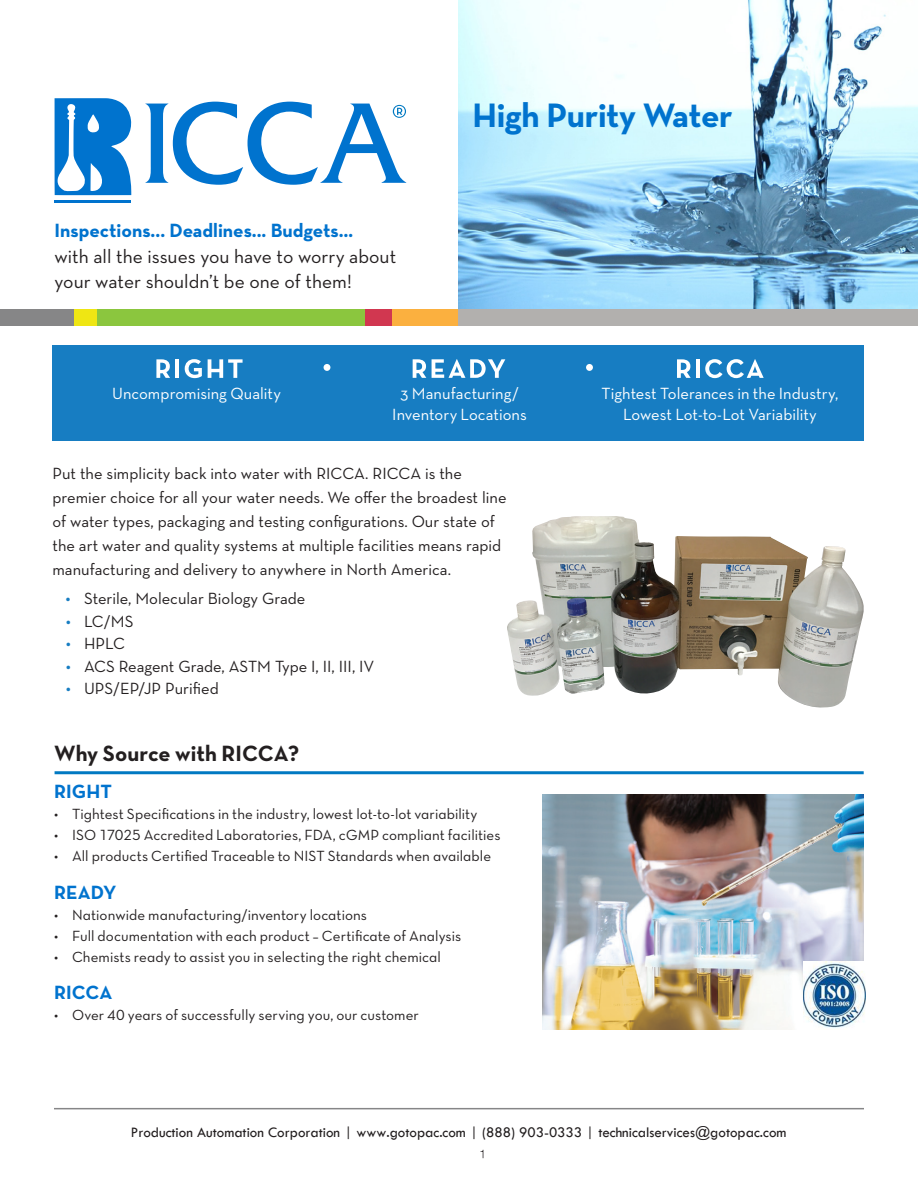
<style>
.page{position:relative;width:918px;height:1188px;background:#fff}
.page>*{position:absolute;margin:0;border:0;box-sizing:border-box;transform-origin:0 0}
.t1{font:700 34.5px "Neutra Text";letter-spacing:-.01em;color:#0073ce}
.t2{font:700 22.5px "Neutra Text TF";letter-spacing:.005em;color:#231f20}
.t3{font:19.5px/25.5px "Neutra Text";color:#231f20}
.t4{font:700 19.5px "Neutra Text";color:#0073ce}
.t5{font:700 19.5px "Neutra Text TF";letter-spacing:.01em;color:#0073ce}
.t6{font:16.5px/24px "Neutra Text";color:#231f20}
.t7{font:16.5px/21px "Neutra Text TF";color:#fff;text-align:center}
.t8{font:15px "Neutra Text TF Book Alt";letter-spacing:.005em;color:#231f20}
.t9{font:15px "Tw Cen";color:#221e1f}
.s1{font-weight:700;color:#177dc2}
</style>
<div class="page">
<div style="left:52px;top:345px;width:812px;height:96px;background:#177dc2"></div>
<svg style="left:156px;top:359px;width:14px;height:19px"></svg>
<hr style="left:175px;top:359px;width:4px;height:19px;background:#fff">
<svg style="left:185px;top:359px;width:17px;height:19px"></svg>
<svg style="left:208px;top:359px;width:35px;height:19px"></svg>
<div style="left:324px;top:364px;width:6px;height:7px;background:#fff;border-radius:50%"></div>
<svg style="left:413px;top:359px;width:13px;height:19px"></svg>
<svg style="left:432px;top:359px;width:73px;height:19px"></svg>
<div style="left:586px;top:364px;width:7px;height:7px;background:#fff;border-radius:50%"></div>
<svg style="left:677px;top:359px;width:14px;height:19px"></svg>
<hr style="left:696px;top:359px;width:4px;height:19px;background:#fff">
<svg style="left:705px;top:359px;width:59px;height:19px"></svg>
<hr style="left:55px;top:771px;width:809px;height:3px;background:#0079c2">
<img style="left:542px;top:795px;width:322px;height:234px">
<div style="left:0;top:309px;width:918px;height:16px;background:#868687"></div>
<div style="left:74px;top:309px;width:647px;height:16px;background:#efe613"></div>
<div style="left:97px;top:309px;width:612px;height:16px;background:#8bc63e"></div>
<div style="left:365px;top:309px;width:553px;height:16px;background:#d13750"></div>
<div style="left:393px;top:309px;width:525px;height:16px;background:#fbb03f"></div>
<div style="left:459px;top:309px;width:459px;height:16px;background:#b2b0ae"></div>
<img style="left:507px;top:516px;width:357px;height:192px">
<svg style="left:55px;top:98px;width:77px;height:97px"></svg>
<hr style="left:55px;top:200px;width:76px;height:2px;background:#0073ce">
<svg style="left:145px;top:102px;width:261px;height:83px"></svg>
<img style="left:458px;top:0;width:460px;height:309px">
<img style="left:803px;top:961px;width:62px;height:68px">
<hr style="left:54px;top:1108px;width:810px;height:1px;background:#868687">
<p class="t4" style="left:55px;top:218px;width:300px">Inspections... Deadlines... Budgets…</p>
<p class="t3" style="left:55px;top:243px;width:343px">with all the issues you have to worry about your water shouldn’t be one of them!</p>
<p class="t1" style="left:472px;top:94px;width:262px">High Purity Water</p>
<p class="t7" style="left:112px;top:382px;width:170px">Uncompromising Quality</p>
<p class="t7" style="left:400px;top:382px;width:121px">3 Manufacturing/</p>
<p class="t7" style="left:392px;top:403px;width:136px">Inventory Locations</p>
<p class="t6" style="left:52px;top:461px;width:456px">Put the simplicity back into water with RICCA. RICCA is the premier choice for all your water needs. We offer the broadest line of water types, packaging and testing configurations. Our state of the art water and quality systems at multiple facilities means rapid manufacturing and delivery to anywhere in North America.</p>
<p class="t6" style="left:66px;top:587px;width:241px"><span class="s1">•</span> Sterile, Molecular Biology Grade</p>
<p class="t6" style="left:66px;top:609px;width:69px"><span class="s1">•</span> LC/MS</p>
<p class="t6" style="left:66px;top:632px;width:61px"><span class="s1">•</span> HPLC</p>
<p class="t6" style="left:66px;top:654px;width:310px"><span class="s1">•</span> ACS Reagent Grade, ASTM Type I, II, III, IV</p>
<p class="t6" style="left:66px;top:677px;width:154px"><span class="s1">•</span> UPS/EP/JP Purified</p>
<p class="t2" style="left:54px;top:739px;width:247px">Why Source with RICCA?</p>
<p class="t5" style="left:54px;top:780px;width:60px">RIGHT</p>
<p class="t8" style="left:54px;top:805px;width:425px">• Tightest Specifications in the industry, lowest lot-to-lot variability</p>
<p class="t8" style="left:54px;top:826px;width:448px">• ISO 17025 Accredited Laboratories, FDA, cGMP compliant facilities</p>
<p class="t8" style="left:54px;top:847px;width:439px">• All products Certified Traceable to NIST Standards when available</p>
<p class="t5" style="left:54px;top:880px;width:64px">READY</p>
<p class="t8" style="left:54px;top:906px;width:315px">• Nationwide manufacturing/inventory locations</p>
<p class="t8" style="left:54px;top:927px;width:409px">• Full documentation with each product – Certificate of Analysis</p>
<p class="t8" style="left:54px;top:948px;width:388px">• Chemists ready to assist you in selecting the right chemical</p>
<p class="t5" style="left:54px;top:981px;width:60px">RICCA</p>
<p class="t8" style="left:54px;top:1006px;width:366px">• Over 40 years of successfully serving you, our customer</p>
<p class="t7" style="left:602px;top:382px;width:238px">Tightest Tolerances in the Industry,<br>Lowest Lot-to-Lot Variability</p>
<p class="t9" style="left:131px;top:1124px;width:657px">Production Automation Corporation | www.gotopac.com | (888) 903-0333 | technicalservices@gotopac.com</p>
</div>
